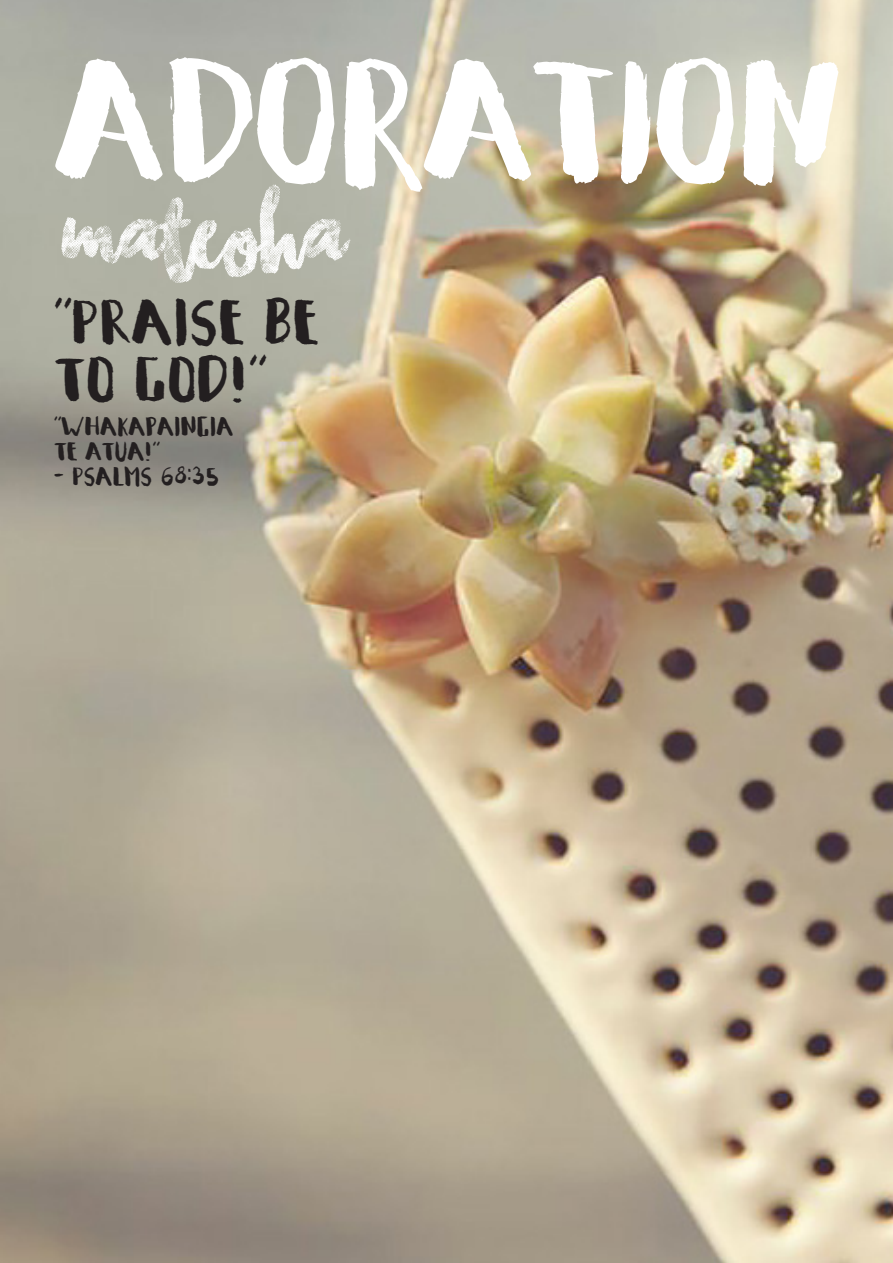
<style>
.page{position:relative;width:893px;height:1263px;background:#fff}
.page>*{position:absolute;margin:0;border:0;box-sizing:border-box;transform-origin:0 0}
.t1{font:121.35px "Chasing Embers";color:#fff}
.t2{font:99.45px "Summeron";color:#fff}
.t3{font:36px "Summeron";color:#231f20}
.t4{font:14.7px/24.6px "Summeron";color:#231f20}
</style>
<div class="page">
<img style="left:0;top:0;width:893px;height:1263px">
<p class="t2" style="left:56px;top:53px;width:791px">ADORATION</p>
<p class="t1" style="left:65px;top:183px;width:284px">mateoha</p>
<p class="t3" style="left:54px;top:297px;width:266px">“PRAISE BE</p>
<p class="t3" style="left:54px;top:354px;width:215px">TO GOD!”</p>
<p class="t4" style="left:54px;top:413px;width:181px">“WHAKAPAINGIA<br>TE ATUA!”</p>
<p class="t4" style="left:54px;top:462px;width:166px">- PSALMS 68:35</p>
</div>
